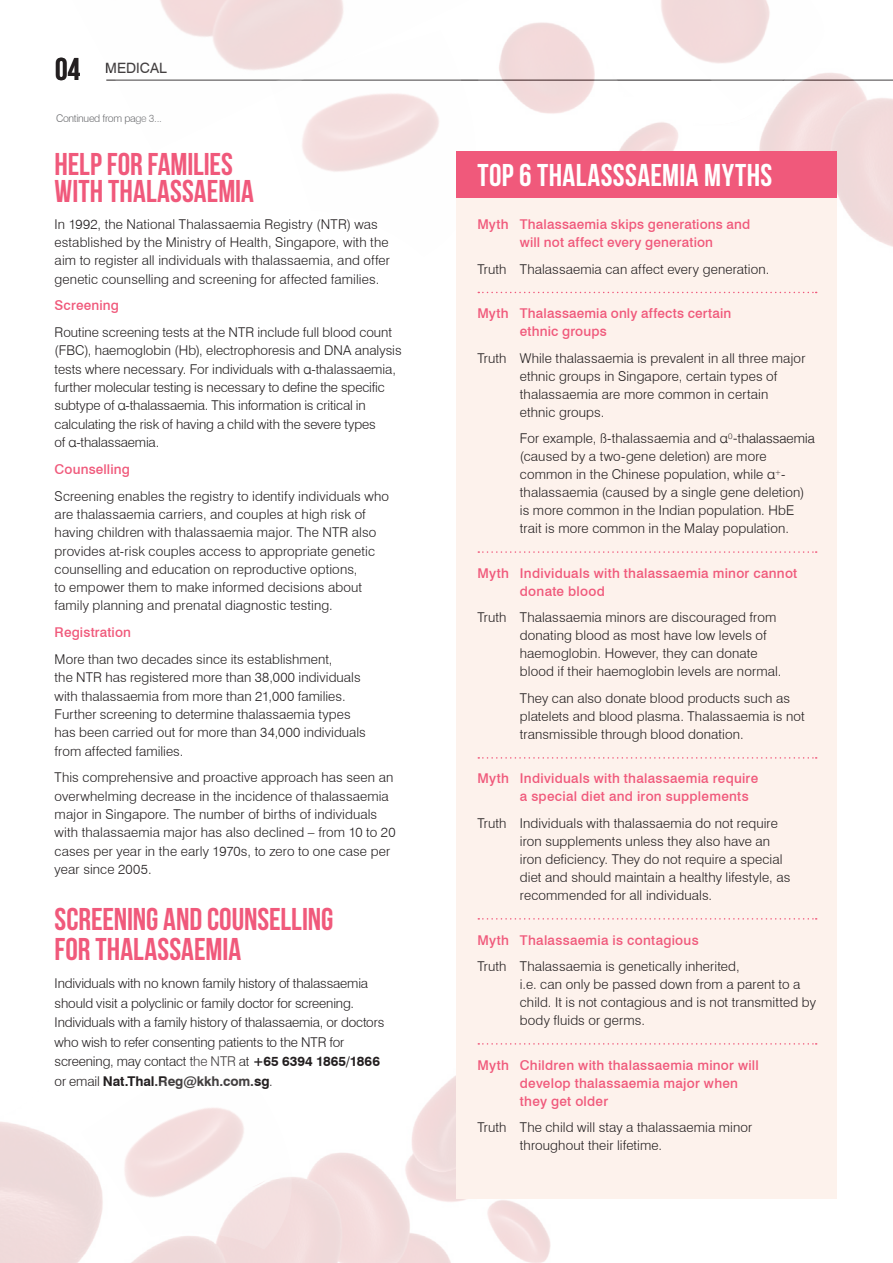
<style>
.page{position:relative;width:893px;height:1263px;background:#fff}
.page>*{position:absolute;margin:0;border:0;box-sizing:border-box;transform-origin:0 0}
.t1{font:31.5px/27px "Bebas Neue";color:#f0597b}
.t2{font:31.5px "Bebas Neue";letter-spacing:.015em;color:#fff}
.t3{font:14.25px "Swiss 721 BT";color:#231f20}
.t4{font:300 13.5px/18.3px "Swiss 721 BT";letter-spacing:.005em;color:#231f20}
.t5{font:500 13.5px/18px "Swiss 721 BT";letter-spacing:.02em;color:#f0597b}
.t6{font:300 10.5px "Swiss 721 BT";letter-spacing:-.03em;color:#6c6d70}
.s1{font-family:"Bebas Neue";font-size:31.5px}
.s2{font-family:"Helvetica Neue"}
.s3{font-weight:700}
</style>
<div class="page">
<img style="left:508px;top:0;width:385px;height:247px">
<img style="left:303px;top:39px;width:205px;height:133px">
<img style="left:0;top:1075px;width:551px;height:188px">
<div style="left:456px;top:197px;width:381px;height:1002px;background:#fdf2ec"></div>
<svg style="left:478px;top:757px;width:339px;height:2px"></svg>
<div style="left:456px;top:151px;width:381px;height:47px;background:#f0597b"></div>
<svg style="left:478px;top:918px;width:339px;height:1px"></svg>
<svg style="left:478px;top:1043px;width:339px;height:2px"></svg>
<svg style="left:478px;top:551px;width:339px;height:2px"></svg>
<svg style="left:478px;top:292px;width:339px;height:1px"></svg>
<img style="left:106px;top:0;width:384px;height:152px">
<img style="left:81px;top:1075px;width:252px;height:174px">
<p class="t3" style="left:55px;top:60px;width:113px"><span class="s1">04</span> MEDICAL</p>
<p class="t6" style="left:56px;top:111px;width:107px">Continued from page 3...</p>
<p class="t1" style="left:55px;top:150px;width:201px">HELP FOR FAMILIES<br>WITH THALASSAEMIA</p>
<p class="t4" style="left:55px;top:215px;width:337px">In 1992, the National Thalassaemia Registry (NTR) was established by the Ministry of Health, Singapore, with the aim to register all individuals with thalassaemia, and offer genetic counselling and screening for affected families.</p>
<p class="t5" style="left:55px;top:296px;width:66px">Screening</p>
<p class="t4" style="left:55px;top:323px;width:348px">Routine screening tests at the NTR include full blood count (FBC), haemoglobin (Hb), electrophoresis and DNA analysis tests where necessary. For individuals with <span class="s2">α</span>-thalassaemia, further molecular testing is necessary to define the specific subtype of <span class="s2">α</span>-thalassaemia. This information is critical in calculating the risk of having a child with the severe types<br>of <span class="s2">α</span>-thalassaemia.</p>
<p class="t5" style="left:55px;top:460px;width:77px">Counselling</p>
<p class="t4" style="left:55px;top:486px;width:336px">Screening enables the registry to identify individuals who are thalassaemia carriers, and couples at high risk of having children with thalassaemia major. The NTR also provides at-risk couples access to appropriate genetic counselling and education on reproductive options,<br>to empower them to make informed decisions about family planning and prenatal diagnostic testing.</p>
<p class="t5" style="left:55px;top:623px;width:78px">Registration</p>
<p class="t4" style="left:55px;top:650px;width:313px">More than two decades since its establishment,<br>the NTR has registered more than 38,000 individuals with thalassaemia from more than 21,000 families.<br>Further screening to determine thalassaemia types has been carried out for more than 34,000 individuals from affected families.</p>
<p class="t4" style="left:55px;top:768px;width:342px">This comprehensive and proactive approach has seen an overwhelming decrease in the incidence of thalassaemia major in Singapore. The number of births of individuals with thalassaemia major has also declined – from 10 to 20 cases per year in the early 1970s, to zero to one case per year since 2005.</p>
<p class="t1" style="left:55px;top:904px;width:280px;line-height:30px">SCREENING AND COUNSELLING<br>FOR THALASSAEMIA</p>
<p class="t4" style="left:55px;top:974px;width:331px;line-height:19.5px">Individuals with no known family history of thalassaemia should visit a polyclinic or family doctor for screening.<br>Individuals with a family history of thalassaemia, or doctors who wish to refer consenting patients to the NTR for screening, may contact the NTR at <span class="s3">+65 6394 1865/1866 </span>or email <span class="s3">Nat.Thal.Reg@kkh.com.sg</span>.</p>
<p class="t2" style="left:477px;top:158px;width:296px">TOP 6 THALASSSAEMIA MYTHS</p>
<p class="t5" style="left:477px;top:215px;width:274px;text-align:center">Myth Thalassaemia skips generations and will not affect every generation</p>
<p class="t4" style="left:477px;top:260px;width:293px">Truth Thalassaemia can affect every generation.</p>
<p class="t5" style="left:520px;top:304px;width:213px;text-indent:-43px">Myth Thalassaemia only affects certain ethnic groups</p>
<p class="t4" style="left:520px;top:349px;width:287px;text-indent:-43px">Truth While thalassaemia is prevalent in all three major ethnic groups in Singapore, certain types of thalassaemia are more common in certain ethnic groups.</p>
<p class="t4" style="left:520px;top:429px;width:296px">For example, ß-thalassaemia and <span class="s2">α</span><sup>0</sup><span class="s2">-thalassaemia </span>(caused by a two-gene deletion) are more common in the Chinese population, while <span class="s2">α</span><sup>+</sup>- thalassaemia (caused by a single gene deletion) is more common in the Indian population. HbE trait is more common in the Malay population.</p>
<p class="t5" style="left:520px;top:564px;width:279px;text-indent:-43px">Myth Individuals with thalassaemia minor cannot donate blood</p>
<p class="t4" style="left:520px;top:608px;width:263px;text-indent:-43px">Truth Thalassaemia minors are discouraged from donating blood as most have low levels of haemoglobin. However, they can donate blood if their haemoglobin levels are normal.</p>
<p class="t4" style="left:520px;top:689px;width:286px">They can also donate blood products such as platelets and blood plasma. Thalassaemia is not transmissible through blood donation.</p>
<p class="t5" style="left:520px;top:769px;width:240px;text-indent:-43px">Myth Individuals with thalassaemia require a special diet and iron supplements</p>
<p class="t4" style="left:520px;top:814px;width:272px;text-indent:-43px">Truth Individuals with thalassaemia do not require iron supplements unless they also have an iron deficiency. They do not require a special diet and should maintain a healthy lifestyle, as recommended for all individuals.</p>
<p class="t5" style="left:477px;top:930px;width:223px">Myth Thalassaemia is contagious</p>
<p class="t4" style="left:520px;top:957px;width:298px;text-indent:-43px">Truth Thalassaemia is genetically inherited,<br>i.e. can only be passed down from a parent to a child. It is not contagious and is not transmitted by body fluids or germs.</p>
<p class="t5" style="left:520px;top:1055px;width:240px;text-indent:-43px">Myth Children with thalassaemia minor will develop thalassaemia major when they get older</p>
<p class="t4" style="left:520px;top:1118px;width:234px;text-indent:-43px">Truth The child will stay a thalassaemia minor throughout their lifetime.</p>
</div>
